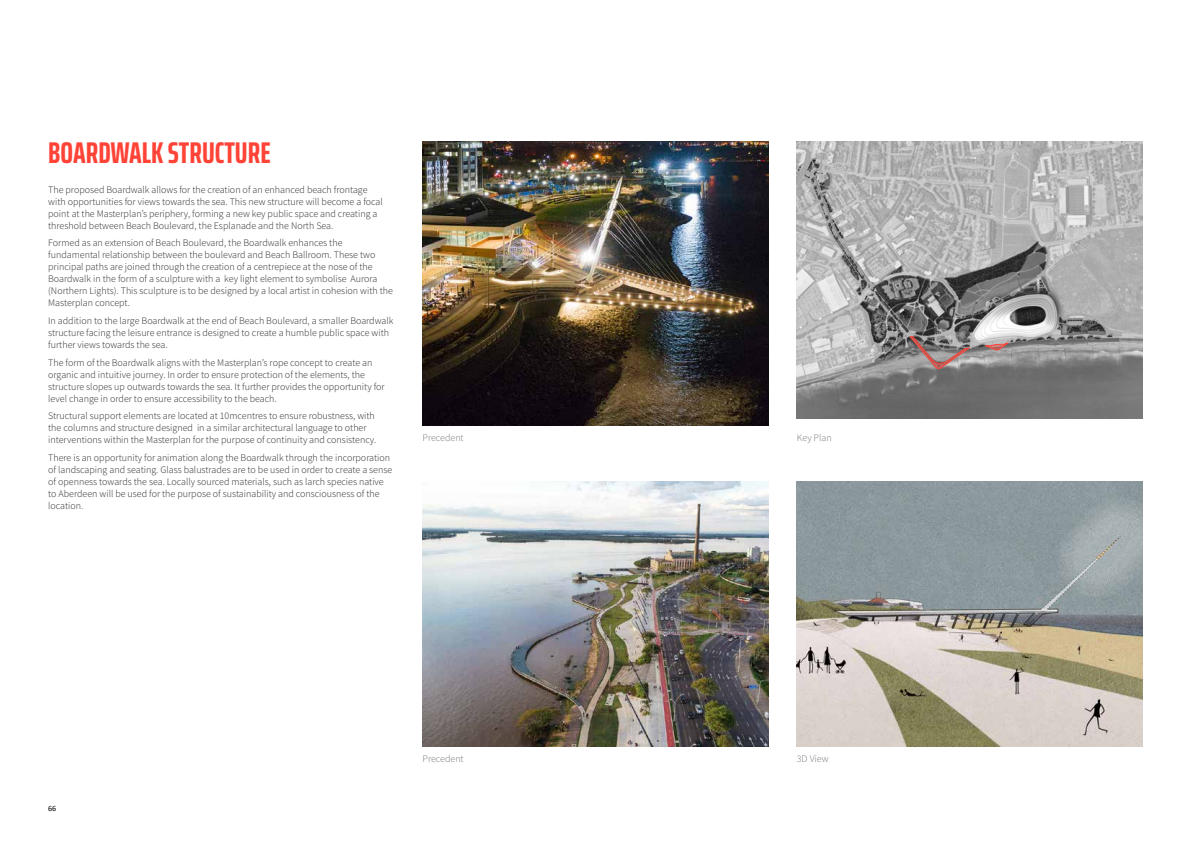
<style>
.page{position:relative;width:1191px;height:842px;background:#fff}
.page>*{position:absolute;margin:0;border:0;box-sizing:border-box;transform-origin:0 0}
.t1{font:700 extra-condensed 30px "Saira";color:#ff4337}
.t2{font:10px/12px "Source Sans Variable";color:#2d2926}
.t3{font:10px "Source Sans Variable";color:#777779}
.t4{font:8px "Calibri";color:#000}
</style>
<div class="page">
<img style="left:797px;top:141px;width:345px;height:277px">
<img style="left:422px;top:482px;width:346px;height:264px">
<img style="left:422px;top:141px;width:346px;height:284px">
<img style="left:797px;top:482px;width:345px;height:264px">
<svg style="left:909px;top:336px;width:61px;height:34px;background:#948382"></svg>
<svg style="left:985px;top:343px;width:23px;height:7px"></svg>
<h1 class="t1" style="left:48px;top:130px;width:224px">BOARDWALK STRUCTURE</h1>
<p class="t2" style="left:48px;top:184px;width:336px">The proposed Boardwalk allows for the creation of an enhanced beach frontage with opportunities for views towards the sea. This new structure will become a focal point at the Masterplan’s periphery, forming a new key public space and creating a threshold between Beach Boulevard, the Esplanade and the North Sea.</p>
<p class="t2" style="left:48px;top:237px;width:346px">Formed as an extension of Beach Boulevard, the Boardwalk enhances the fundamental relationship between the boulevard and Beach Ballroom. These two principal paths are joined through the creation of a centrepiece at the nose of the Boardwalk in the form of a sculpture with a key light element to symbolise Aurora (Northern Lights). This sculpture is to be designed by a local artist in cohesion with the Masterplan concept.</p>
<p class="t2" style="left:48px;top:315px;width:347px">In addition to the large Boardwalk at the end of Beach Boulevard, a smaller Boardwalk structure facing the leisure entrance is designed to create a humble public space with further views towards the sea.</p>
<p class="t2" style="left:48px;top:357px;width:338px">The form of the Boardwalk aligns with the Masterplan’s rope concept to create an organic and intuitive journey. In order to ensure protection of the elements, the structure slopes up outwards towards the sea. It further provides the opportunity for level change in order to ensure accessibility to the beach.</p>
<p class="t2" style="left:48px;top:410px;width:329px">Structural support elements are located at 10mcentres to ensure robustness, with the columns and structure designed in a similar architectural language to other interventions within the Masterplan for the purpose of continuity and consistency.</p>
<p class="t2" style="left:48px;top:452px;width:346px">There is an opportunity for animation along the Boardwalk through the incorporation of landscaping and seating. Glass balustrades are to be used in order to create a sense of openness towards the sea. Locally sourced materials, such as larch species native to Aberdeen will be used for the purpose of sustainability and consciousness of the location.</p>
<p class="t3" style="left:422px;top:431px;width:43px">Precedent</p>
<p class="t3" style="left:797px;top:431px;width:36px">Key Plan</p>
<p class="t4" style="left:48px;top:803px;width:10px">66</p>
<p class="t3" style="left:422px;top:752px;width:43px">Precedent</p>
<p class="t3" style="left:797px;top:752px;width:33px">3D View</p>
</div>
